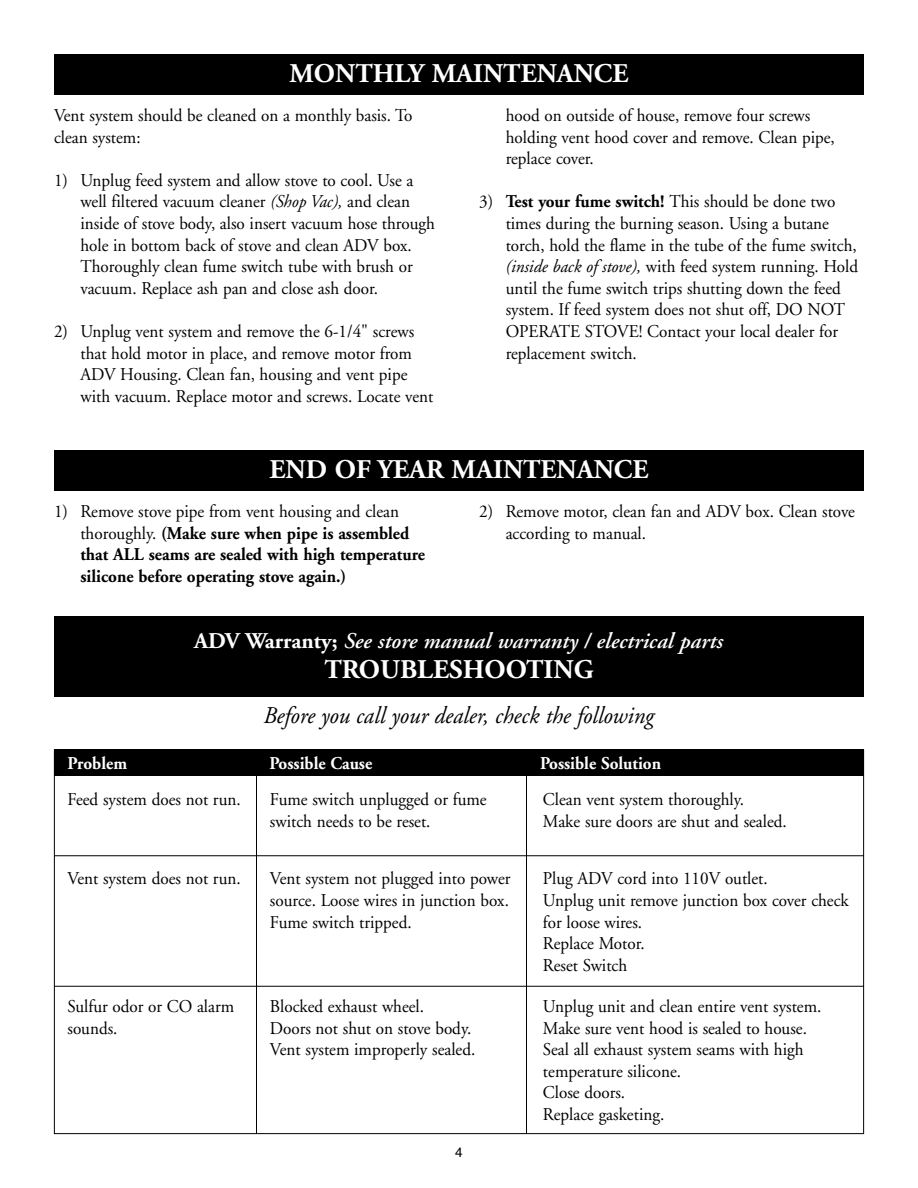
<style>
.page{position:relative;width:918px;height:1188px;background:#fff}
.page>*{position:absolute;margin:0;border:0;box-sizing:border-box;transform-origin:0 0}
.t1{font:700 27px "Adobe Garamond";color:#fff}
.t2{font:italic 24px "Adobe Garamond";color:#000;scale:.95 1}
.t3{font:italic 600 22.5px "Adobe Garamond";color:#fff}
.t4{font:18px/21.6px "Adobe Garamond";color:#000;scale:.95 1}
.t5{font:700 18px/21.6px "Adobe Garamond";color:#000;scale:.95 1}
.t6{font:700 18px "Adobe Garamond";color:#fff;scale:.95 1}
.t7{font:13.5px "Helvetica";color:#000}
.s1{font-style:italic}
.s2{font-weight:700}
.s3{font-weight:400}
.s4{font-weight:700;font-style:normal}
</style>
<div class="page">
<div style="left:54px;top:749px;width:810px;height:27px;background:#000"></div>
<div style="left:54px;top:54px;width:810px;height:40px;background:#000"></div>
<div style="left:54px;top:450px;width:810px;height:40px;background:#000"></div>
<div style="left:54px;top:616px;width:810px;height:82px;background:#000"></div>
<hr style="left:256px;top:764px;width:1px;height:370px;background:#000">
<hr style="left:526px;top:764px;width:1px;height:370px;background:#000">
<hr style="left:54px;top:855px;width:810px;height:1px;background:#000">
<hr style="left:54px;top:986px;width:810px;height:1px;background:#000">
<h1 class="t1" style="left:289px;top:63px;width:341px">MONTHLY MAINTENANCE</h1>
<p class="t4" style="left:54px;top:106px;width:379px">Vent system should be cleaned on a monthly basis. To clean system:</p>
<p class="t4" style="left:80px;top:171px;width:375px;text-indent:-26px">1) Unplug feed system and allow stove to cool. Use a well filtered vacuum cleaner <span class="s1">(Shop Vac),</span> and clean inside of stove body, also insert vacuum hose through hole in bottom back of stove and clean ADV box.<br>Thoroughly clean fume switch tube with brush or vacuum. Replace ash pan and close ash door.</p>
<p class="t4" style="left:80px;top:322px;width:373px;text-indent:-26px">2) Unplug vent system and remove the 6-1/4" screws that hold motor in place, and remove motor from ADV Housing. Clean fan, housing and vent pipe with vacuum. Replace motor and screws. Locate vent</p>
<p class="t4" style="left:506px;top:106px;width:348px">hood on outside of house, remove four screws holding vent hood cover and remove. Clean pipe, replace cover.</p>
<p class="t4" style="left:506px;top:193px;width:372px;text-indent:-26px">3) <span class="s2">Test your fume switch!</span> This should be done two times during the burning season. Using a butane torch, hold the flame in the tube of the fume switch, <span class="s1">(inside back of stove),</span> with feed system running. Hold until the fume switch trips shutting down the feed system. If feed system does not shut off, DO NOT OPERATE STOVE! Contact your local dealer for replacement switch.</p>
<h1 class="t1" style="left:270px;top:459px;width:380px">END OF YEAR MAINTENANCE</h1>
<p class="t5" style="left:80px;top:502px;width:364px;text-indent:-26px"><span class="s3">1) Remove stove pipe from vent housing and clean thoroughly.</span> (Make sure when pipe is assembled that ALL seams are sealed with high temperature silicone before operating stove again.)</p>
<p class="t4" style="left:506px;top:502px;width:369px;text-indent:-26px">2) Remove motor, clean fan and ADV box. Clean stove according to manual.</p>
<p class="t3" style="left:194px;top:632px;width:530px"><span class="s4">ADV Warranty;</span> See store manual warranty / electrical parts</p>
<h1 class="t1" style="left:324px;top:659px;width:271px">TROUBLESHOOTING</h1>
<h2 class="t2" style="left:264px;top:706px;width:412px">Before you call your dealer, check the following</h2>
<p class="t6" style="left:68px;top:757px;width:64px">Problem</p>
<p class="t6" style="left:269px;top:757px;width:110px">Possible Cause</p>
<p class="t6" style="left:540px;top:757px;width:129px">Possible Solution</p>
<p class="t4" style="left:68px;top:790px;width:184px">Feed system does not run.</p>
<p class="t4" style="left:270px;top:790px;width:230px">Fume switch unplugged or fume switch needs to be reset.</p>
<p class="t4" style="left:543px;top:790px;width:258px">Clean vent system thoroughly.<br>Make sure doors are shut and sealed.</p>
<p class="t4" style="left:68px;top:870px;width:184px">Vent system does not run.</p>
<p class="t4" style="left:270px;top:870px;width:255px;text-align:justify">Vent system not plugged into power source. Loose wires in junction box.<br>Fume switch tripped.</p>
<p class="t4" style="left:543px;top:870px;width:323px">Plug ADV cord into 110V outlet.<br>Unplug unit remove junction box cover check for loose wires.<br>Replace Motor.<br>Reset Switch</p>
<p class="t4" style="left:68px;top:997px;width:177px">Sulfur odor or CO alarm sounds.</p>
<p class="t4" style="left:270px;top:997px;width:218px">Blocked exhaust wheel.<br>Doors not shut on stove body.<br>Vent system improperly sealed.</p>
<p class="t4" style="left:543px;top:997px;width:295px">Unplug unit and clean entire vent system.<br>Make sure vent hood is sealed to house.<br>Seal all exhaust system seams with high temperature silicone.<br>Close doors.<br>Replace gasketing.</p>
<p class="t7" style="left:455px;top:1148px;width:9px">4</p>
</div>
